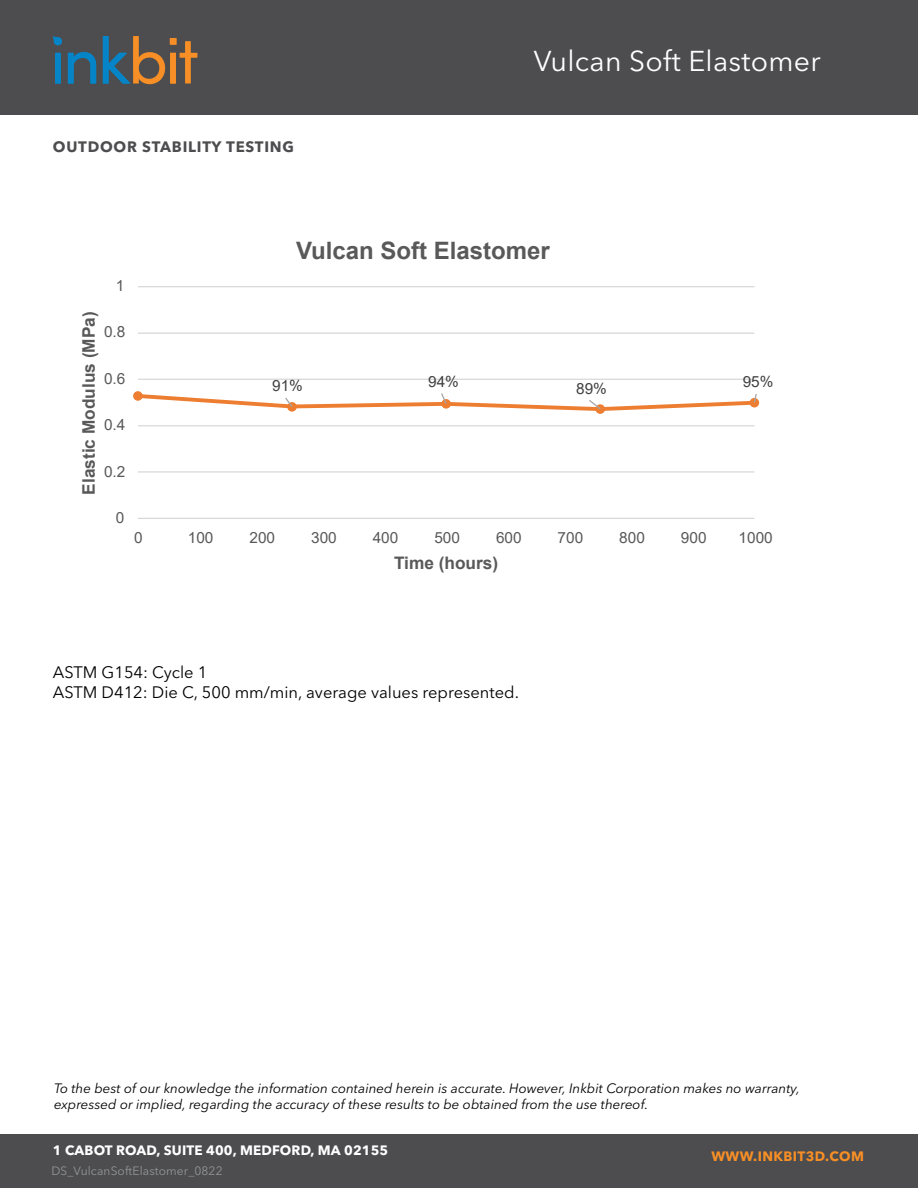
<style>
.page{position:relative;width:918px;height:1188px;background:#fff}
.page>*{position:absolute;margin:0;border:0;box-sizing:border-box;transform-origin:0 0}
.t1{font:28.5px "Avenir Next LT Pro";letter-spacing:.01em;color:#fff}
.t2{font:700 24px "Arial";color:#595959}
.t3{font:700 17.25px "Arial";color:#595959}
.t4{font:16.5px/19.8px "Avenir Next LT Pro";color:#000}
.t5{font:15.3px "Arial";color:#595959}
.t6{font:15.3px "Arial";color:#404040}
.t7{font:700 15px "Avenir Next LT Pro";letter-spacing:.05em;color:#4d4d4f}
.t8{font:italic 13.5px/16.2px "Avenir Next LT Pro";color:#000}
.t9{font:700 13.5px "Avenir Next LT Pro";letter-spacing:.01em;color:#fff}
.t10{font:700 13.5px "Avenir Next LT Pro";letter-spacing:.03em;color:#f78f26}
.t11{font:12px "Avenir Next LT Pro";letter-spacing:.01em;color:#939598}
</style>
<div class="page">
<div style="left:0;top:0;width:918px;height:114px;background:#4d4d4f"></div>
<svg style="left:68px;top:52px;width:28px;height:32px"></svg>
<svg style="left:55px;top:53px;width:6px;height:31px"></svg>
<svg style="left:53px;top:36px;width:9px;height:10px"></svg>
<svg style="left:103px;top:36px;width:94px;height:49px"></svg>
<div style="left:0;top:1134px;width:918px;height:54px;background:#4d4d4f"></div>
<hr style="left:138px;top:471px;width:616px;height:2px;background:#d9d9d9">
<hr style="left:138px;top:425px;width:616px;height:1px;background:#d9d9d9">
<hr style="left:138px;top:379px;width:616px;height:1px;background:#d9d9d9">
<hr style="left:138px;top:333px;width:616px;height:1px;background:#d9d9d9">
<hr style="left:138px;top:286px;width:616px;height:1px;background:#d9d9d9">
<hr style="left:138px;top:518px;width:616px;height:1px;background:#d9d9d9">
<div style="left:134px;top:392px;width:8px;height:8px;background:#ed7d31;border-radius:50%"></div>
<div style="left:133px;top:391px;width:10px;height:10px;border:1px solid #ed7d31;border-radius:50%"></div>
<div style="left:595px;top:404px;width:10px;height:10px;border:1px solid #ed7d31;border-radius:50%"></div>
<div style="left:750px;top:398px;width:9px;height:9px;border:1px solid #ed7d31;border-radius:50%"></div>
<svg style="left:138px;top:392px;width:620px;height:21px"></svg>
<p class="t7" style="left:53px;top:137px;width:243px">OUTDOOR STABILITY TESTING</p>
<h1 class="t1" style="left:534px;top:44px;width:288px">Vulcan Soft Elastomer</h1>
<p class="t5" style="left:116px;top:275px;width:10px">1</p>
<p class="t3" style="left:76px;top:495px;width:185px;rotate:-90deg">Elastic Modulus (MPa)</p>
<p class="t5" style="left:104px;top:322px;width:23px">0.8</p>
<p class="t5" style="left:104px;top:368px;width:23px">0.6</p>
<p class="t5" style="left:104px;top:414px;width:23px">0.4</p>
<p class="t5" style="left:104px;top:461px;width:23px">0.2</p>
<p class="t5" style="left:116px;top:507px;width:10px">0</p>
<h2 class="t2" style="left:296px;top:234px;width:255px">Vulcan Soft Elastomer</h2>
<p class="t6" style="left:272px;top:375px;width:32px">91%</p>
<p class="t6" style="left:428px;top:371px;width:32px">94%</p>
<p class="t6" style="left:576px;top:378px;width:32px">89%</p>
<p class="t6" style="left:743px;top:371px;width:32px">95%</p>
<p class="t5" style="left:134px;top:527px;width:10px">0</p>
<p class="t5" style="left:188px;top:527px;width:27px">100</p>
<p class="t5" style="left:250px;top:527px;width:27px">200</p>
<p class="t5" style="left:311px;top:527px;width:27px">300</p>
<p class="t5" style="left:373px;top:527px;width:27px">400</p>
<p class="t5" style="left:434px;top:527px;width:27px">500</p>
<p class="t5" style="left:496px;top:527px;width:27px">600</p>
<p class="t5" style="left:558px;top:527px;width:27px">700</p>
<p class="t5" style="left:619px;top:527px;width:27px">800</p>
<p class="t5" style="left:681px;top:527px;width:27px">900</p>
<p class="t5" style="left:739px;top:527px;width:36px">1000</p>
<p class="t3" style="left:394px;top:551px;width:106px">Time (hours)</p>
<p class="t4" style="left:53px;top:663px;width:468px">ASTM G154: Cycle 1<br>ASTM D412: Die C, 500 mm/min, average values represented.</p>
<p class="t8" style="left:54px;top:1080px;width:748px">To the best of our knowledge the information contained herein is accurate. However, Inkbit Corporation makes no warranty, expressed or implied, regarding the accuracy of these results to be obtained from the use thereof.</p>
<p class="t9" style="left:53px;top:1142px;width:337px">1 CABOT ROAD, SUITE 400, MEDFORD, MA 02155</p>
<p class="t10" style="left:711px;top:1148px;width:154px">WWW.INKBIT3D.COM</p>
<p class="t11" style="left:51px;top:1163px;width:173px">DS_VulcanSoftElastomer_0822</p>
</div>
